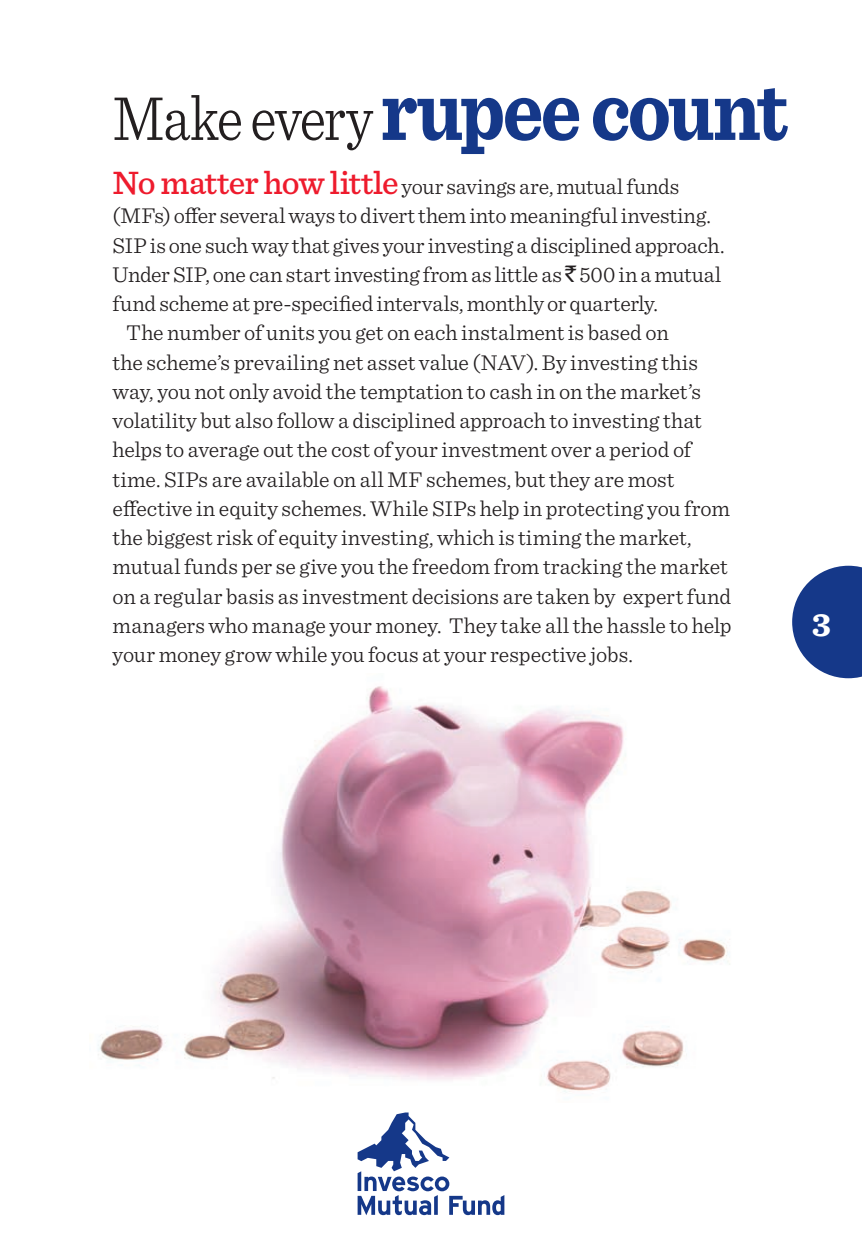
<style>
.page{position:relative;width:862px;height:1244px;background:#fff}
.page>*{position:absolute;margin:0;border:0;box-sizing:border-box;transform-origin:0 0}
.t1{font:700 87.75px "Sentinel";letter-spacing:-.03em;color:#153889;scale:.87 1}
.bodycopy_10-13{font:700 33.75px "Sentinel";color:#fff}
.bodycopy_10-13-2{font:300 22.5px/29.2px "Sentinel";letter-spacing:-.005em;color:#231f20}
.s1{font-weight:300;font-size:65.25px;color:#231f20}
.s2{font-weight:500;font-size:33.75px;color:#ee1b2d}
.s3{font-family:"Rupee Foradian";font-weight:400}
</style>
<div class="page">
<svg style="left:357px;top:1112px;width:147px;height:103px"></svg>
<img style="left:98px;top:686px;width:632px;height:407px">
<svg style="left:792px;top:566px;width:69px;height:112px"></svg>
<p class="t1" style="left:112px;top:41px;width:778px"><span class="s1">Make every</span> rupee count</p>
<p class="bodycopy_10-13-2" style="left:112px;top:170px;width:613px"><span class="s2">No matter how little</span> your savings are, mutual funds (MFs) offer several ways to divert them into meaningful investing.<br>SIP is one such way that gives your investing a disciplined approach.<br>Under SIP, one can start investing from as little as <span class="s3">`</span> 500 in a mutual fund scheme at pre-specified intervals, monthly or quarterly.</p>
<p class="bodycopy_10-13-2" style="left:112px;top:317px;width:620px;text-indent:14px">The number of units you get on each instalment is based on<br>the scheme’s prevailing net asset value (NAV). By investing this way, you not only avoid the temptation to cash in on the market’s volatility but also follow a disciplined approach to investing that helps to average out the cost of your investment over a period of time. SIPs are available on all MF schemes, but they are most effective in equity schemes. While SIPs help in protecting you from the biggest risk of equity investing, which is timing the market, mutual funds per se give you the freedom from tracking the market on a regular basis as investment decisions are taken by expert fund managers who manage your money. They take all the hassle to help your money grow while you focus at your respective jobs.</p>
<p class="bodycopy_10-13" style="left:811px;top:597px;width:20px">3</p>
</div>
